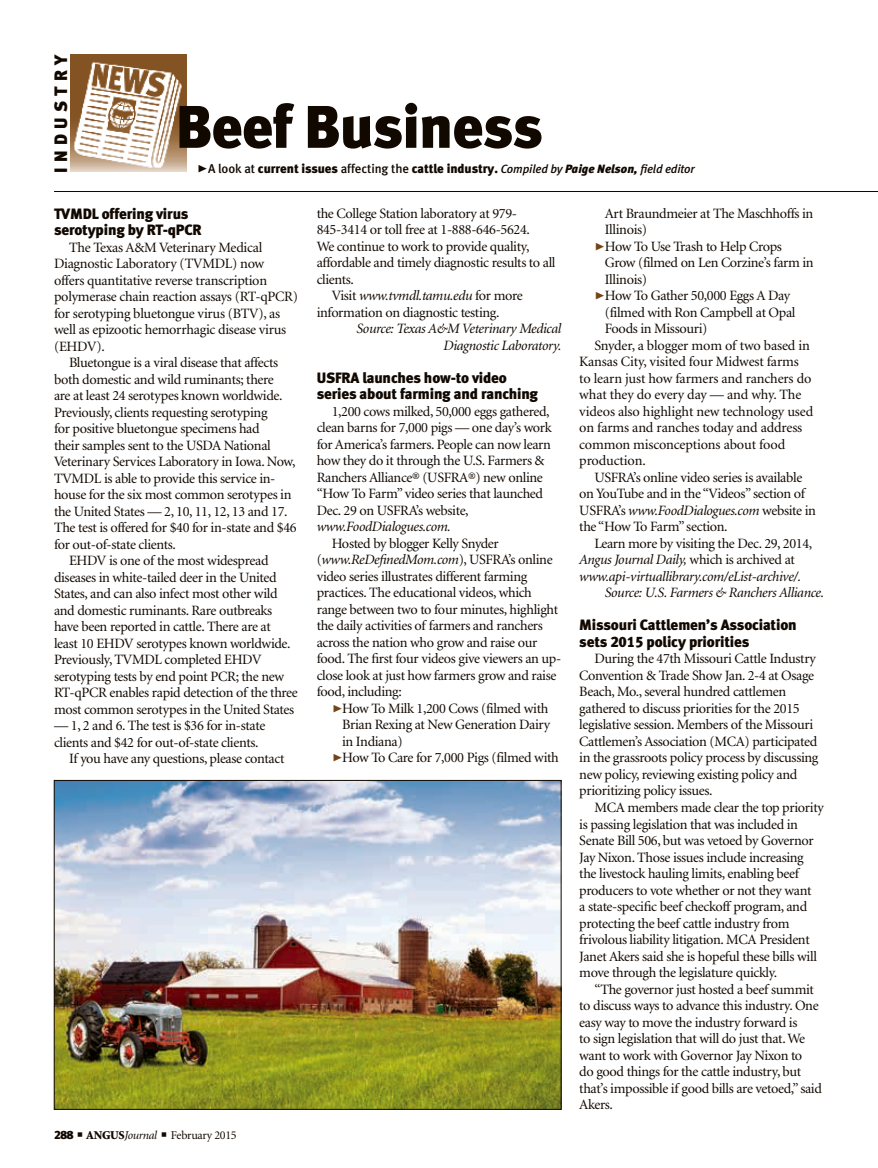
<style>
.page{position:relative;width:878px;height:1168px;background:#fff}
.page>*{position:absolute;margin:0;border:0;box-sizing:border-box;transform-origin:0 0}
.t1{font:60px "Meta Black LF";letter-spacing:-.015em;color:#110800}
.t2{font:18px "Meta Black LF";letter-spacing:.29em;color:#110800}
.subhead{font:15px/16.5px "Meta Black LF";letter-spacing:-.01em;color:#110800}
.aj_notes{font:15px/16.5px "Meta Black LF";letter-spacing:-.01em;color:#110800}
.body_text{font:14.25px/16.5px "Minion";letter-spacing:-.025em;color:#110800}
.body_text-2{font:italic 14.25px/16.5px "Minion";letter-spacing:-.025em;color:#110800;text-align:right}
.t3{font:12.75px "Meta Black LF";letter-spacing:-.005em;color:#110800}
.t4{font:12px "Minion";letter-spacing:-.025em;color:#110800}
.s1{font-family:"Meta Black Caps Expert";font-size:21px}
.s2{font-family:"Meta Medium LF"}
.s3{font-family:"Meta Medium LF";font-style:italic;font-size:12px}
.s4{font-style:italic;font-size:12px}
.s5{font-family:"Meta Black LF"}
.s6{font-weight:900}
.s7{font-style:italic}
.s8{font-family:"Meta Black Caps Expert";font-size:21px;color:#734414}
.s9{font-style:normal}
</style>
<div class="page">
<img style="left:70px;top:54px;width:116px;height:118px">
<hr style="left:54px;top:191px;width:824px;height:1px;background:#110800">
<img style="left:56px;top:782px;width:503px;height:325px">
<p class="t2" style="left:50px;top:173px;width:120px;rotate:-90deg">INDUSTRY</p>
<p class="t1" style="left:176px;top:91px;width:368px">Beef Business</p>
<p class="t3" style="left:197px;top:161px;width:499px"><span class="s1">@</span><span class="s2">A look at</span> current issues <span class="s2">affecting the</span> cattle industry. <span class="s3">Compiled by</span> <span class="s4">Paige Nelson,</span> <span class="s3">field editor</span></p>
<p class="aj_notes" style="left:54px;top:205px;width:149px">TVMDL offering virus serotyping by RT-qPCR</p>
<p class="body_text" style="left:54px;top:239px;width:245px;text-indent:15px">The Texas A&amp;M Veterinary Medical Diagnostic Laboratory (TVMDL) now offers quantitative reverse transcription polymerase chain reaction assays (RT-qPCR) for serotyping bluetongue virus (BTV), as well as epizootic hemorrhagic disease virus (EHDV).</p>
<p class="body_text" style="left:54px;top:355px;width:244px;text-indent:15px">Bluetongue is a viral disease that affects both domestic and wild ruminants; there<br>are at least 24 serotypes known worldwide.<br>Previously, clients requesting serotyping<br>for positive bluetongue specimens had<br>their samples sent to the USDA National Veterinary Services Laboratory in Iowa. Now, TVMDL is able to provide this service in&shy;house for the six most common serotypes in the United States — 2, 10, 11, 12, 13 and 17.<br>The test is offered for $40 for in-state and $46 for out-of-state clients.</p>
<p class="body_text" style="left:54px;top:553px;width:245px;text-indent:15px">EHDV is one of the most widespread diseases in white-tailed deer in the United States, and can also infect most other wild and domestic ruminants. Rare outbreaks have been reported in cattle. There are at least 10 EHDV serotypes known worldwide.<br>Previously, TVMDL completed EHDV serotyping tests by end point PCR; the new RT-qPCR enables rapid detection of the three most common serotypes in the United States</p>
<p class="body_text" style="left:54px;top:718px;width:213px">— 1, 2 and 6. The test is $36 for in-state clients and $42 for out-of-state clients.</p>
<p class="body_text" style="left:69px;top:751px;width:217px">If you have any questions, please contact</p>
<p class="t4" style="left:54px;top:1129px;width:184px"><span class="s5">288</span> ■ <span class="s6">ANGUS</span><span class="s7">Journal</span> ■ February 2015</p>
<p class="body_text" style="left:316px;top:206px;width:240px">the College Station laboratory at 979- 845-3414 or toll free at 1-888-646-5624.<br>We continue to work to provide quality, affordable and timely diagnostic results to all clients.</p>
<p class="body_text" style="left:316px;top:288px;width:207px;text-indent:15px">Visit <span class="s7">www.tvmdl.tamu.edu</span> for more information on diagnostic testing.</p>
<p class="body_text-2" style="left:356px;top:321px;width:206px">Source: Texas A&amp;M Veterinary Medical<br>Diagnostic Laboratory.</p>
<p class="subhead" style="left:316px;top:369px;width:223px">USFRA launches how-to video series about farming and ranching</p>
<p class="body_text" style="left:316px;top:404px;width:236px;text-indent:15px">1,200 cows milked, 50,000 eggs gathered, clean barns for 7,000 pigs — one day’s work for America’s farmers. People can now learn how they do it through the U.S. Farmers &amp; Ranchers Alliance® (USFRA®) new online “How To Farm” video series that launched Dec. 29 on USFRA’s website, <span class="s7">www.FoodDialogues.com.</span></p>
<p class="body_text" style="left:316px;top:536px;width:246px;text-indent:15px">Hosted by blogger Kelly Snyder (<span class="s7">www.ReDefinedMom.com</span>), USFRA’s online video series illustrates different farming practices. The educational videos, which range between two to four minutes, highlight the daily activities of farmers and ranchers across the nation who grow and raise our food. The first four videos give viewers an up&shy;close look at just how farmers grow and raise food, including:</p>
<p class="body_text" style="left:342px;top:701px;width:209px;text-indent:-11px"><span class="s8">@</span>How To Milk 1,200 Cows (filmed with<br>Brian Rexing at New Generation Dairy in Indiana)</p>
<p class="body_text" style="left:331px;top:750px;width:228px"><span class="s8">@</span>How To Care for 7,000 Pigs (filmed with</p>
<p class="body_text" style="left:604px;top:206px;width:210px">Art Braundmeier at The Maschhoffs in<br>Illinois)</p>
<p class="body_text" style="left:604px;top:239px;width:210px;text-indent:-11px"><span class="s8">@</span>How To Use Trash to Help Crops<br>Grow (filmed on Len Corzine’s farm in<br>Illinois)</p>
<p class="body_text" style="left:604px;top:288px;width:192px;text-indent:-11px"><span class="s8">@</span>How To Gather 50,000 Eggs A Day (filmed with Ron Campbell at Opal<br>Foods in Missouri)</p>
<p class="body_text" style="left:579px;top:338px;width:235px;text-indent:15px">Snyder, a blogger mom of two based in Kansas City, visited four Midwest farms to learn just how farmers and ranchers do what they do every day — and why. The videos also highlight new technology used on farms and ranches today and address common misconceptions about food production.</p>
<p class="body_text" style="left:579px;top:470px;width:238px;text-indent:15px">USFRA’s online video series is available on YouTube and in the “Videos” section of USFRA’s <span class="s7">www.FoodDialogues.com</span> website in the “How To Farm” section.</p>
<p class="body_text-2" style="left:579px;top:536px;width:234px;text-align:left;text-indent:15px"><span class="s9">Learn more by visiting the Dec. 29, 2014,<br></span>Angus Journal Daily, <span class="s9">which is archived at </span>www.api-virtuallibrary.com/eList-archive/.</p>
<p class="body_text-2" style="left:604px;top:585px;width:221px">Source: U.S. Farmers &amp; Ranchers Alliance.</p>
<p class="subhead" style="left:579px;top:617px;width:219px">Missouri Cattlemen’s Association sets 2015 policy priorities</p>
<p class="body_text" style="left:579px;top:651px;width:240px;text-indent:15px">During the 47th Missouri Cattle Industry Convention &amp; Trade Show Jan. 2-4 at Osage Beach, Mo., several hundred cattlemen gathered to discuss priorities for the 2015 legislative session. Members of the Missouri Cattlemen’s Association (MCA) participated in the grassroots policy process by discussing new policy, reviewing existing policy and prioritizing policy issues.</p>
<p class="body_text" style="left:579px;top:800px;width:246px;text-indent:15px">MCA members made clear the top priority is passing legislation that was included in Senate Bill 506, but was vetoed by Governor Jay Nixon. Those issues include increasing the livestock hauling limits, enabling beef producers to vote whether or not they want<br>a state-specific beef checkoff program, and protecting the beef cattle industry from frivolous liability litigation. MCA President Janet Akers said she is hopeful these bills will move through the legislature quickly.</p>
<p class="body_text" style="left:579px;top:981px;width:244px;text-indent:15px">“The governor just hosted a beef summit to discuss ways to advance this industry. One easy way to move the industry forward is<br>to sign legislation that will do just that. We want to work with Governor Jay Nixon to<br>do good things for the cattle industry, but that’s impossible if good bills are vetoed,” said Akers.</p>
</div>
